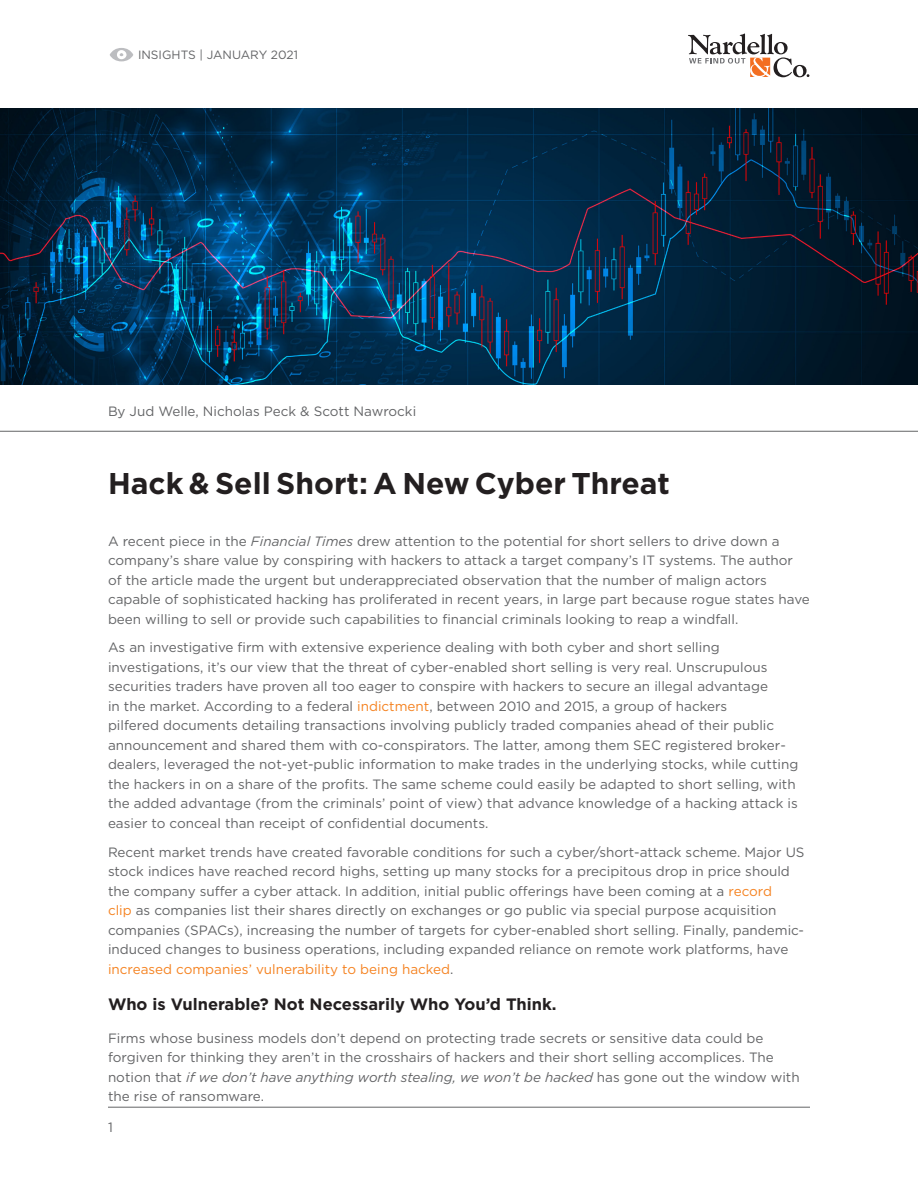
<style>
.page{position:relative;width:918px;height:1188px;background:#fff}
.page>*{position:absolute;margin:0;border:0;box-sizing:border-box;transform-origin:0 0}
.t1{font:700 30px "Gotham";color:#231f20}
.Black_Headings{font:700 16.5px "Gotham";color:#231f20}
.Body_Style_-_Gotham{font:13.5px/19.5px "Gotham";color:#636466}
.t2{font:12px "Gotham";color:#636466}
.s1{font-style:italic}
.s2{color:#f58220}
</style>
<div class="page">
<hr style="left:108px;top:1107px;width:702px;height:1px;background:#636466">
<img style="left:0;top:108px;width:918px;height:277px">
<svg style="left:688px;top:34px;width:121px;height:43px"></svg>
<hr style="left:0;top:431px;width:918px;height:1px;background:#636466">
<svg style="left:110px;top:48px;width:23px;height:13px"></svg>
<p class="t2" style="left:138px;top:47px;width:162px">INSIGHTS | JANUARY 2021</p>
<p class="Body_Style_-_Gotham" style="left:108px;top:401px;width:310px">By Jud Welle, Nicholas Peck &amp; Scott Nawrocki</p>
<p class="t1" style="left:108px;top:464px;width:563px">Hack &amp; Sell Short: A New Cyber Threat</p>
<p class="Body_Style_-_Gotham" style="left:108px;top:531px;width:703px">A recent piece in the <span class="s1">Financial Times</span> drew attention to the potential for short sellers to drive down a company’s share value by conspiring with hackers to attack a target company’s IT systems. The author of the article made the urgent but underappreciated observation that the number of malign actors capable of sophisticated hacking has proliferated in recent years, in large part because rogue states have been willing to sell or provide such capabilities to financial criminals looking to reap a windfall.</p>
<p class="Body_Style_-_Gotham" style="left:108px;top:638px;width:692px">As an investigative firm with extensive experience dealing with both cyber and short selling investigations, it’s our view that the threat of cyber-enabled short selling is very real. Unscrupulous securities traders have proven all too eager to conspire with hackers to secure an illegal advantage<br>in the market. According to a federal <span class="s2">indictment</span>, between 2010 and 2015, a group of hackers<br>pilfered documents detailing transactions involving publicly traded companies ahead of their public announcement and shared them with co-conspirators. The latter, among them SEC registered broker&shy;dealers, leveraged the not-yet-public information to make trades in the underlying stocks, while cutting the hackers in on a share of the profits. The same scheme could easily be adapted to short selling, with the added advantage (from the criminals’ point of view) that advance knowledge of a hacking attack is easier to conceal than receipt of confidential documents.</p>
<p class="Body_Style_-_Gotham" style="left:108px;top:842px;width:698px">Recent market trends have created favorable conditions for such a cyber/short-attack scheme. Major US stock indices have reached record highs, setting up many stocks for a precipitous drop in price should the company suffer a cyber attack. In addition, initial public offerings have been coming at a <span class="s2">record<br>clip</span> as companies list their shares directly on exchanges or go public via special purpose acquisition companies (SPACs), increasing the number of targets for cyber-enabled short selling. Finally, pandemic&shy;induced changes to business operations, including expanded reliance on remote work platforms, have <span class="s2">increased companies’ vulnerability to being hacked</span>.</p>
<p class="Black_Headings" style="left:108px;top:993px;width:450px">Who is Vulnerable? Not Necessarily Who You’d Think.</p>
<p class="Body_Style_-_Gotham" style="left:108px;top:1028px;width:693px">Firms whose business models don’t depend on protecting trade secrets or sensitive data could be forgiven for thinking they aren’t in the crosshairs of hackers and their short selling accomplices. The notion that <span class="s1">if we don’t have anything worth stealing, we won’t be hacked</span> has gone out the window with the rise of ransomware.</p>
<p class="Body_Style_-_Gotham" style="left:108px;top:1117px;width:6px">1</p>
</div>
